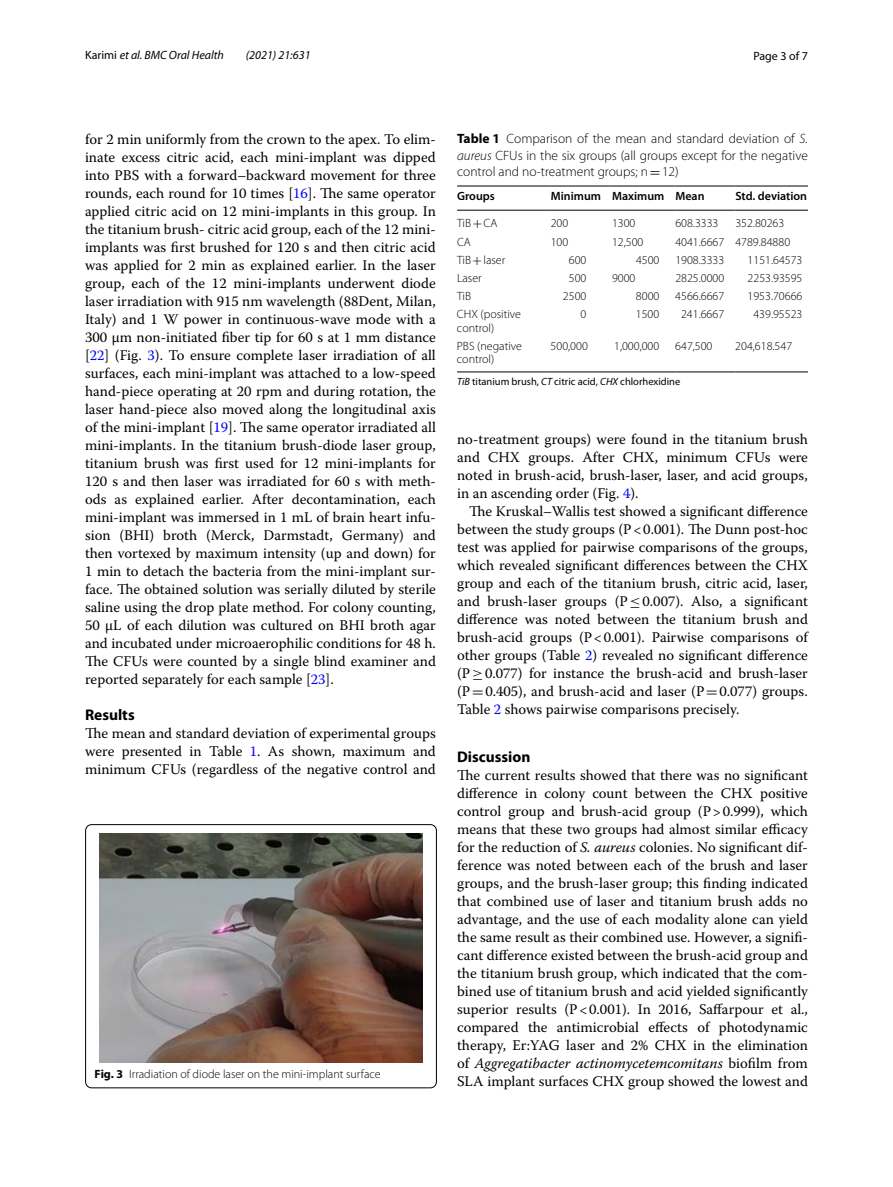
<style>
.page{position:relative;width:893px;height:1187px;background:#fff}
.page>*{position:absolute;margin:0;border:0;box-sizing:border-box;transform-origin:0 0}
.t1{font:700 15.45px "Myriad Pro";color:#000}
.t2{font:14.7px/18px "Warnock Pro";color:#000;text-align:justify}
.t3{font:300 13.5px/16.5px "Myriad Pro";color:#000;text-align:justify}
.t4{font:300 12px/13.5px "Myriad Pro";color:#000}
.t5{font:600 12px "Myriad Pro";color:#000}
.t6{font:italic 12px "Myriad Pro";color:#000}
.t7{font:12px "Myriad Pro";color:#000}
.t8{font:10.5px "Myriad Pro";color:#000}
.s1{font-style:normal}
.s2{color:#00f}
.s3{font-weight:700}
.s4{font-style:italic}
.s5{font-family:"MTSY";font-weight:400}
.s6{font-family:"MTSY"}
</style>
<div class="page">
<img style="left:99px;top:833px;width:324px;height:229px">
<div style="left:85px;top:824px;width:352px;height:263px;border:1px solid #000;border-radius:6px"></div>
<hr style="left:457px;top:186px;width:94px;height:1px;background:#000">
<hr style="left:457px;top:210px;width:94px;height:1px;background:#000">
<hr style="left:551px;top:186px;width:61px;height:1px;background:#000">
<hr style="left:551px;top:210px;width:61px;height:1px;background:#000">
<hr style="left:612px;top:186px;width:63px;height:1px;background:#000">
<hr style="left:612px;top:210px;width:63px;height:1px;background:#000">
<hr style="left:675px;top:186px;width:60px;height:1px;background:#000">
<hr style="left:675px;top:210px;width:60px;height:1px;background:#000">
<hr style="left:735px;top:186px;width:73px;height:1px;background:#000">
<hr style="left:735px;top:210px;width:73px;height:1px;background:#000">
<hr style="left:457px;top:371px;width:94px;height:1px;background:#000">
<hr style="left:551px;top:371px;width:61px;height:1px;background:#000">
<hr style="left:612px;top:371px;width:63px;height:1px;background:#000">
<hr style="left:675px;top:371px;width:60px;height:1px;background:#000">
<hr style="left:735px;top:371px;width:73px;height:1px;background:#000">
<p class="t6" style="left:85px;top:48px;width:140px"><span class="s1">Karimi</span> et al. BMC Oral Health</p>
<p class="t6" style="left:246px;top:48px;width:66px">(2021) 21:631</p>
<p class="t7" style="left:753px;top:48px;width:56px">Page 3 of 7</p>
<p class="t2" style="left:85px;top:130px;width:352px">for 2 min uniformly from the crown to the apex. To elim&shy;inate excess citric acid, each mini-implant was dipped into PBS with a forward–backward movement for three rounds, each round for 10 times [<span class="s2">16</span>]. The same operator applied citric acid on 12 mini-implants in this group. In the titanium brush- citric acid group, each of the 12 mini&shy;implants was first brushed for 120 s and then citric acid was applied for 2 min as explained earlier. In the laser group, each of the 12 mini-implants underwent diode laser irradiation with 915 nm wavelength (88Dent, Milan, Italy) and 1 W power in continuous-wave mode with a 300 µm non-initiated fiber tip for 60 s at 1 mm distance [<span class="s2">22</span>] (Fig. <span class="s2">3</span>). To ensure complete laser irradiation of all surfaces, each mini-implant was attached to a low-speed hand-piece operating at 20 rpm and during rotation, the laser hand-piece also moved along the longitudinal axis of the mini-implant [<span class="s2">19</span>]. The same operator irradiated all mini-implants. In the titanium brush-diode laser group, titanium brush was first used for 12 mini-implants for 120 s and then laser was irradiated for 60 s with meth&shy;ods as explained earlier. After decontamination, each mini-implant was immersed in 1 mL of brain heart infu&shy;sion (BHI) broth (Merck, Darmstadt, Germany) and then vortexed by maximum intensity (up and down) for 1 min to detach the bacteria from the mini-implant sur&shy;face. The obtained solution was serially diluted by sterile saline using the drop plate method. For colony counting, 50 µL of each dilution was cultured on BHI broth agar and incubated under microaerophilic conditions for 48 h.<br>The CFUs were counted by a single blind examiner and reported separately for each sample [<span class="s2">23</span>].</p>
<p class="t1" style="left:85px;top:704px;width:51px">Results</p>
<p class="t2" style="left:85px;top:724px;width:352px">The mean and standard deviation of experimental groups were presented in Table <span class="s2">1</span>. As shown, maximum and minimum CFUs (regardless of the negative control and</p>
<p class="t4" style="left:95px;top:1067px;width:288px"><span class="s3">Fig. 3</span> Irradiation of diode laser on the mini-implant surface</p>
<p class="t3" style="left:457px;top:130px;width:352px"><span class="s3">Table 1</span> Comparison of the mean and standard deviation of <span class="s4">S. aureus</span> CFUs in the six groups (all groups except for the negative control and no-treatment groups; n<span class="s5">=</span>12)</p>
<p class="t5" style="left:457px;top:189px;width:39px">Groups</p>
<p class="t5" style="left:551px;top:189px;width:155px">Minimum Maximum Mean</p>
<p class="t5" style="left:735px;top:189px;width:73px">Std. deviation</p>
<p class="t4" style="left:457px;top:217px;width:42px">TiB<span class="s5">+</span>CA</p>
<p class="t4" style="left:551px;top:217px;width:19px">200</p>
<p class="t4" style="left:612px;top:217px;width:25px">1300</p>
<p class="t4" style="left:675px;top:217px;width:45px">608.3333</p>
<p class="t4" style="left:735px;top:217px;width:50px">352.80263</p>
<p class="t4" style="left:457px;top:235px;width:15px">CA</p>
<p class="t4" style="left:551px;top:235px;width:19px">100</p>
<p class="t4" style="left:612px;top:235px;width:33px">12,500</p>
<p class="t4" style="left:675px;top:235px;width:116px">4041.6667 4789.84880</p>
<p class="t4" style="left:457px;top:253px;width:50px">TiB<span class="s5">+</span>laser</p>
<p class="t4" style="left:569px;top:253px;width:19px">600</p>
<p class="t4" style="left:636px;top:253px;width:25px">4500</p>
<p class="t4" style="left:675px;top:253px;width:50px">1908.3333</p>
<p class="t4" style="left:748px;top:253px;width:56px">1151.64573</p>
<p class="t4" style="left:457px;top:271px;width:26px">Laser</p>
<p class="t4" style="left:569px;top:271px;width:19px">500</p>
<p class="t4" style="left:612px;top:271px;width:25px">9000</p>
<p class="t4" style="left:675px;top:271px;width:50px">2825.0000</p>
<p class="t4" style="left:748px;top:271px;width:56px">2253.93595</p>
<p class="t4" style="left:457px;top:289px;width:16px">TiB</p>
<p class="t4" style="left:563px;top:289px;width:25px">2500</p>
<p class="t4" style="left:636px;top:289px;width:25px">8000</p>
<p class="t4" style="left:675px;top:289px;width:50px">4566.6667</p>
<p class="t4" style="left:748px;top:289px;width:56px">1953.70666</p>
<p class="t4" style="left:457px;top:307px;width:66px">CHX (positive control)</p>
<p class="t4" style="left:580px;top:307px;width:7px">0</p>
<p class="t4" style="left:636px;top:307px;width:25px">1500</p>
<p class="t4" style="left:681px;top:307px;width:45px">241.6667</p>
<p class="t4" style="left:753px;top:307px;width:50px">439.95523</p>
<p class="t4" style="left:457px;top:339px;width:67px">PBS (negative control)</p>
<p class="t4" style="left:551px;top:339px;width:39px">500,000</p>
<p class="t4" style="left:614px;top:339px;width:47px">1,000,000</p>
<p class="t4" style="left:675px;top:339px;width:39px">647,500</p>
<p class="t4" style="left:735px;top:339px;width:58px">204,618.547</p>
<p class="t8" style="left:457px;top:375px;width:225px"><span class="s4">TiB</span> titanium brush, <span class="s4">CT</span> citric acid, <span class="s4">CHX</span> chlorhexidine</p>
<p class="t2" style="left:457px;top:429px;width:352px">no-treatment groups) were found in the titanium brush and CHX groups. After CHX, minimum CFUs were noted in brush-acid, brush-laser, laser, and acid groups, in an ascending order (Fig. <span class="s2">4</span>).</p>
<p class="t2" style="left:457px;top:501px;width:352px;text-indent:12px">The Kruskal–Wallis test showed a significant difference between the study groups (P&lt;0.001). The Dunn post-hoc test was applied for pairwise comparisons of the groups, which revealed significant differences between the CHX group and each of the titanium brush, citric acid, laser, and brush-laser groups (P<span class="s6">≤</span>0.007). Also, a significant difference was noted between the titanium brush and brush-acid groups (P&lt;0.001). Pairwise comparisons of other groups (Table <span class="s2">2</span>) revealed no significant difference (P<span class="s6">≥</span>0.077) for instance the brush-acid and brush-laser (P<span class="s6">=</span>0.405), and brush-acid and laser (P<span class="s6">=</span>0.077) groups.<br>Table <span class="s2">2</span> shows pairwise comparisons precisely.</p>
<p class="t1" style="left:457px;top:746px;width:75px">Discussion</p>
<p class="t2" style="left:457px;top:765px;width:352px">The current results showed that there was no significant difference in colony count between the CHX positive control group and brush-acid group (P&gt;0.999), which means that these two groups had almost similar efficacy for the reduction of <span class="s4">S. aureus</span> colonies. No significant dif&shy;ference was noted between each of the brush and laser groups, and the brush-laser group; this finding indicated that combined use of laser and titanium brush adds no advantage, and the use of each modality alone can yield the same result as their combined use. However, a signifi&shy;cant difference existed between the brush-acid group and the titanium brush group, which indicated that the com&shy;bined use of titanium brush and acid yielded significantly superior results (P&lt;0.001). In 2016, Saffarpour et al., compared the antimicrobial effects of photodynamic therapy, Er:YAG laser and 2% CHX in the elimination of <span class="s4">Aggregatibacter actinomycetemcomitans</span> biofilm from SLA implant surfaces CHX group showed the lowest and</p>
</div>
